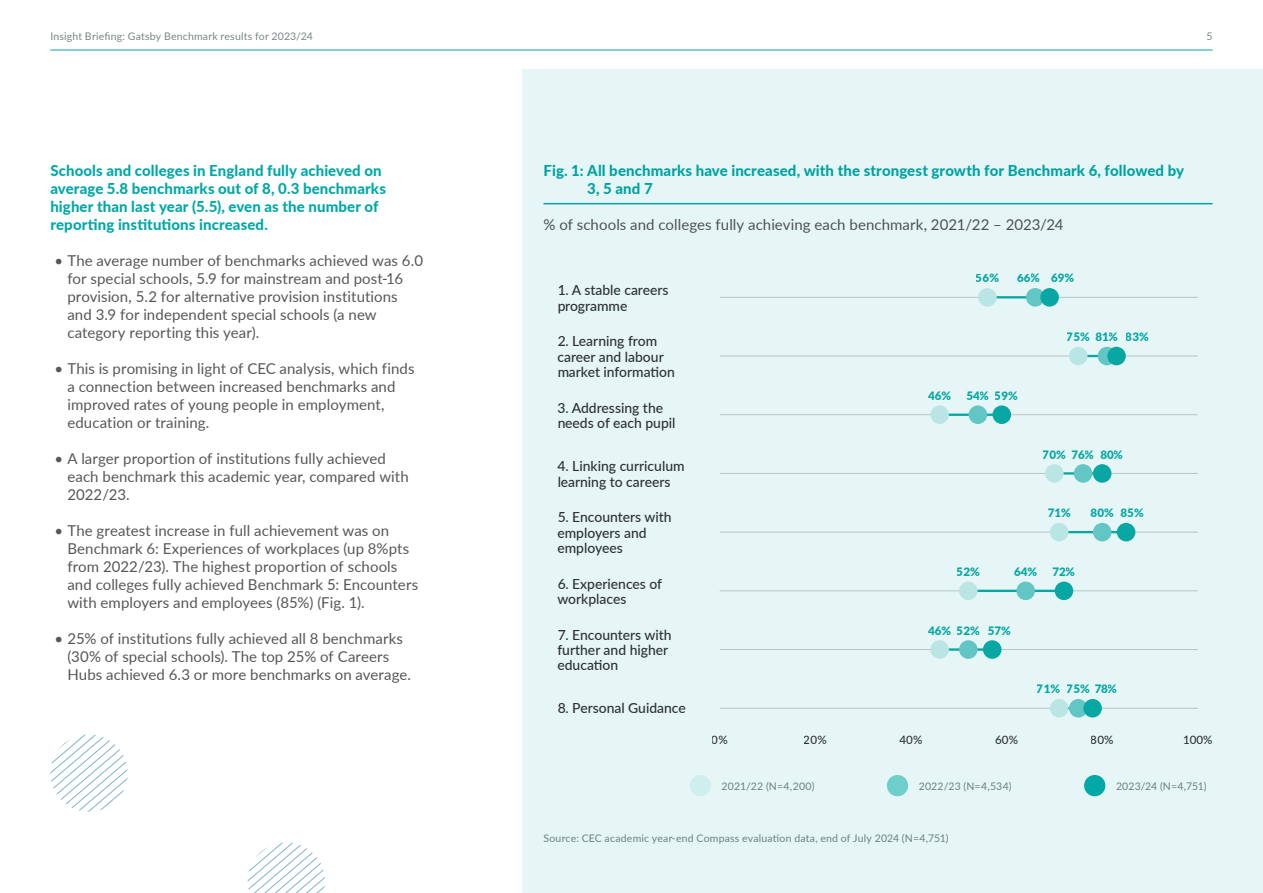
<style>
.page{position:relative;width:1263px;height:893px;background:#fff}
.page>*{position:absolute;margin:0;border:0;box-sizing:border-box;transform-origin:0 0}
.t1{font:15px/18px "Lato";letter-spacing:.005em;color:#575756}
.t2{font:800 15px/18px "Lato";letter-spacing:.01em;color:#00a8a8}
.t3{font:500 13.95px/15.3px "Lato";color:#333}
.t4{font:900 11.55px "Lato";color:#0baeaa}
.t5{font:500 11.55px "Lato";color:#333}
.t6{font:10.5px "Lato";letter-spacing:.015em;color:#788685}
.t7{font:10.5px "Lato";letter-spacing:-.005em;color:#788685}
</style>
<div class="page">
<svg style="left:50px;top:734px;width:78px;height:78px"></svg>
<svg style="left:248px;top:842px;width:77px;height:51px"></svg>
<div style="left:522px;top:41px;width:741px;height:852px;background:#e6f6f6"></div>
<div style="left:690px;top:775px;width:21px;height:21px;background:#ceefee;border-radius:50%"></div>
<div style="left:887px;top:775px;width:21px;height:21px;background:#6dcecc;border-radius:50%"></div>
<div style="left:1084px;top:775px;width:21px;height:21px;background:#00a8a8;border-radius:50%"></div>
<div style="left:0;top:0;width:1263px;height:68px;background:#fff"></div>
<hr style="left:50px;top:50px;width:1162px;height:1px;background:#00a8a8">
<p class="t6" style="left:50px;top:29px;width:264px">Insight Briefing: Gatsby Benchmark results for 2023/24</p>
<p class="t6" style="left:1206px;top:29px;width:8px">5</p>
<p class="t2" style="left:50px;top:161px;width:337px">Schools and colleges in England fully achieved on average 5.8 benchmarks out of 8, 0.3 benchmarks higher than last year (5.5), even as the number of reporting institutions increased.</p>
<p class="t1" style="left:67px;top:251px;width:357px;text-indent:-13px">• The average number of benchmarks achieved was 6.0 for special schools, 5.9 for mainstream and post-16 provision, 5.2 for alternative provision institutions and 3.9 for independent special schools (a new category reporting this year).</p>
<p class="t1" style="left:67px;top:359px;width:349px;text-indent:-13px">• This is promising in light of CEC analysis, which finds a connection between increased benchmarks and improved rates of young people in employment, education or training.</p>
<p class="t1" style="left:67px;top:449px;width:343px;text-indent:-13px">• A larger proportion of institutions fully achieved each benchmark this academic year, compared with<br>2022/23.</p>
<p class="t1" style="left:67px;top:521px;width:352px;text-indent:-13px">• The greatest increase in full achievement was on Benchmark 6: Experiences of workplaces (up 8%pts from 2022/23). The highest proportion of schools and colleges fully achieved Benchmark 5: Encounters with employers and employees (85%) (Fig. 1).</p>
<p class="t1" style="left:67px;top:629px;width:345px;text-indent:-13px">• 25% of institutions fully achieved all 8 benchmarks (30% of special schools). The top 25% of Careers<br>Hubs achieved 6.3 or more benchmarks on average.</p>
<p class="t2" style="left:587px;top:161px;width:598px;text-indent:-44px">Fig. 1: All benchmarks have increased, with the strongest growth for Benchmark 6, followed by<br>3, 5 and 7</p>
<p class="t1" style="left:543px;top:215px;width:521px">% of schools and colleges fully achieving each benchmark, 2021/22 – 2023/24</p>
<p class="t3" style="left:557px;top:282px;width:113px">1. A stable careers programme</p>
<p class="t3" style="left:557px;top:333px;width:119px">2. Learning from career and labour market information</p>
<p class="t3" style="left:557px;top:399px;width:120px">3. Addressing the needs of each pupil</p>
<p class="t3" style="left:557px;top:458px;width:129px">4. Linking curriculum learning to careers</p>
<p class="t3" style="left:557px;top:509px;width:116px">5. Encounters with employers and employees</p>
<p class="t3" style="left:557px;top:575px;width:106px">6. Experiences of workplaces</p>
<p class="t3" style="left:557px;top:626px;width:116px">7. Encounters with further and higher education</p>
<p class="t3" style="left:557px;top:699px;width:130px">8. Personal Guidance</p>
<p class="t4" style="left:976px;top:270px;width:25px">56%</p>
<p class="t4" style="left:1017px;top:270px;width:25px">66%</p>
<p class="t4" style="left:1051px;top:270px;width:25px">69%</p>
<p class="t4" style="left:928px;top:387px;width:25px">46%</p>
<p class="t4" style="left:995px;top:387px;width:25px">59%</p>
<p class="t4" style="left:966px;top:387px;width:25px">54%</p>
<p class="t4" style="left:1095px;top:328px;width:25px">81%</p>
<p class="t4" style="left:1067px;top:328px;width:25px">75%</p>
<p class="t4" style="left:1126px;top:328px;width:25px">83%</p>
<p class="t4" style="left:1043px;top:446px;width:25px">70%</p>
<p class="t4" style="left:1100px;top:446px;width:25px">80%</p>
<p class="t4" style="left:1071px;top:446px;width:25px">76%</p>
<p class="t4" style="left:1047px;top:504px;width:25px">71%</p>
<p class="t4" style="left:1091px;top:504px;width:25px">80%</p>
<p class="t4" style="left:1120px;top:504px;width:25px">85%</p>
<p class="t4" style="left:957px;top:563px;width:25px">52%</p>
<p class="t4" style="left:1014px;top:563px;width:25px">64%</p>
<p class="t4" style="left:1052px;top:563px;width:25px">72%</p>
<p class="t4" style="left:957px;top:622px;width:25px">52%</p>
<p class="t4" style="left:928px;top:622px;width:25px">46%</p>
<p class="t4" style="left:988px;top:622px;width:25px">57%</p>
<p class="t4" style="left:1067px;top:680px;width:52px">75% 78%</p>
<p class="t4" style="left:1037px;top:680px;width:25px">71%</p>
<p class="t5" style="left:712px;top:732px;width:18px">0%</p>
<p class="t5" style="left:804px;top:732px;width:24px">20%</p>
<p class="t5" style="left:899px;top:732px;width:24px">40%</p>
<p class="t5" style="left:995px;top:732px;width:24px">60%</p>
<p class="t5" style="left:1091px;top:732px;width:24px">80%</p>
<p class="t5" style="left:1183px;top:732px;width:31px">100%</p>
<p class="t6" style="left:721px;top:778px;width:95px">2021/22 (N=4,200)</p>
<p class="t6" style="left:919px;top:778px;width:94px">2022/23 (N=4,534)</p>
<p class="t7" style="left:1116px;top:778px;width:92px">2023/24 (N=4,751)</p>
<p class="t6" style="left:543px;top:831px;width:407px">Source: CEC academic year-end Compass evaluation data, end of July 2024 (N=4,751)</p>
</div>
